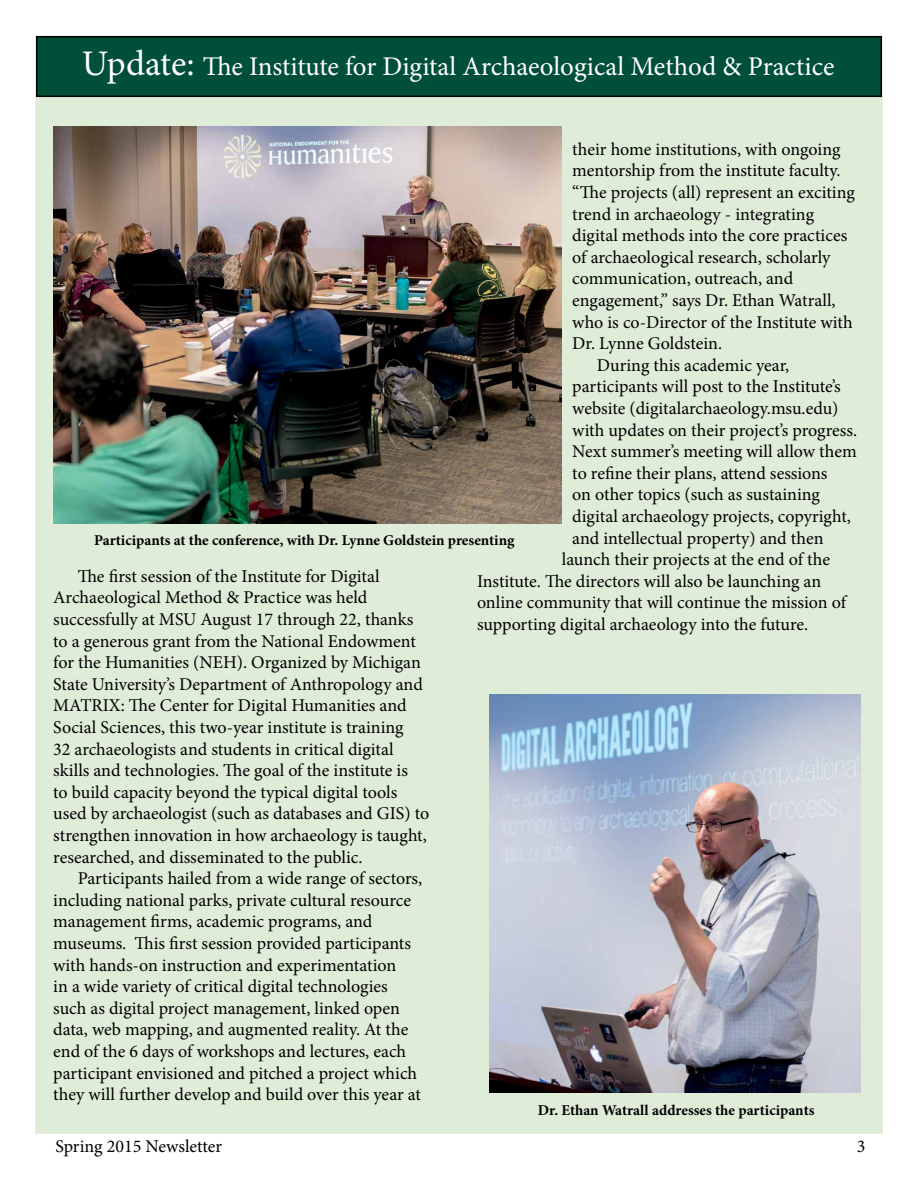
<style>
.page{position:relative;width:918px;height:1188px;background:#fff}
.page>*{position:absolute;margin:0;border:0;box-sizing:border-box;transform-origin:0 0}
.t1{font:27px "Minion Pro";color:#fff}
.t2{font:18px/21.6px "Minion Pro";color:#000}
.t3{font:700 15px "Minion Pro";color:#000}
.s1{font-size:36px}
</style>
<div class="page">
<div style="left:35px;top:35px;width:848px;height:1099px;background:#dfecd7"></div>
<div style="left:37px;top:37px;width:844px;height:59px;background:#004f39"></div>
<div style="left:36px;top:36px;width:846px;height:61px;border:2px solid #000"></div>
<img style="left:53px;top:126px;width:509px;height:398px">
<img style="left:490px;top:694px;width:370px;height:398px">
<h1 class="t1" style="left:82px;top:48px;width:754px"><span class="s1">Update:</span> The Institute for Digital Archaeological Method &amp; Practice</h1>
<p class="t2" style="left:572px;top:138px;width:270px">their home institutions, with ongoing</p>
<p class="t2" style="left:572px;top:160px;width:270px">mentorship from the institute faculty.</p>
<p class="t2" style="left:572px;top:182px;width:284px">“The projects (all) represent an exciting</p>
<p class="t2" style="left:572px;top:203px;width:243px">trend in archaeology - integrating</p>
<p class="t2" style="left:572px;top:225px;width:277px">digital methods into the core practices</p>
<p class="t2" style="left:572px;top:246px;width:260px">of archaeological research, scholarly</p>
<p class="t2" style="left:572px;top:268px;width:222px">communication, outreach, and</p>
<p class="t2" style="left:572px;top:290px;width:265px">engagement,” says Dr. Ethan Watrall,</p>
<p class="t2" style="left:572px;top:311px;width:282px">who is co-Director of the Institute with</p>
<p class="t2" style="left:572px;top:333px;width:151px">Dr. Lynne Goldstein.</p>
<p class="t2" style="left:597px;top:354px;width:194px">During this academic year,</p>
<p class="t2" style="left:572px;top:376px;width:270px">participants will post to the Institute’s</p>
<p class="t2" style="left:572px;top:398px;width:268px">website (digitalarchaeology.msu.edu)</p>
<p class="t2" style="left:572px;top:419px;width:286px">with updates on their project’s progress.</p>
<p class="t2" style="left:572px;top:441px;width:286px">Next summer’s meeting will allow them</p>
<p class="t2" style="left:572px;top:462px;width:257px">to refine their plans, attend sessions</p>
<p class="t2" style="left:572px;top:484px;width:249px">on other topics (such as sustaining</p>
<p class="t2" style="left:572px;top:506px;width:280px">digital archaeology projects, copyright,</p>
<p class="t2" style="left:572px;top:527px;width:253px">and intellectual property) and then</p>
<p class="t2" style="left:562px;top:549px;width:270px">launch their projects at the end of the</p>
<p class="t2" style="left:477px;top:570px;width:346px">Institute. The directors will also be launching an</p>
<p class="t2" style="left:477px;top:592px;width:371px">online community that will continue the mission of</p>
<p class="t2" style="left:477px;top:614px;width:333px">supporting digital archaeology into the future.</p>
<p class="t3" style="left:94px;top:530px;width:422px">Participants at the conference, with Dr. Lynne Goldstein presenting</p>
<p class="t2" style="left:53px;top:565px;width:378px;text-indent:25px">The first session of the Institute for Digital Archaeological Method &amp; Practice was held successfully at MSU August 17 through 22, thanks to a generous grant from the National Endowment for the Humanities (NEH). Organized by Michigan State University’s Department of Anthropology and MATRIX: The Center for Digital Humanities and Social Sciences, this two-year institute is training<br>32 archaeologists and students in critical digital skills and technologies. The goal of the institute is<br>to build capacity beyond the typical digital tools used by archaeologist (such as databases and GIS) to strengthen innovation in how archaeology is taught, researched, and disseminated to the public.</p>
<p class="t2" style="left:53px;top:868px;width:371px;text-indent:25px">Participants hailed from a wide range of sectors, including national parks, private cultural resource management firms, academic programs, and museums. This first session provided participants with hands-on instruction and experimentation<br>in a wide variety of critical digital technologies such as digital project management, linked open data, web mapping, and augmented reality. At the end of the 6 days of workshops and lectures, each participant envisioned and pitched a project which they will further develop and build over this year at</p>
<p class="t2" style="left:56px;top:1135px;width:168px">Spring 2015 Newsletter</p>
<p class="t2" style="left:857px;top:1135px;width:10px">3</p>
<p class="t3" style="left:538px;top:1099px;width:278px">Dr. Ethan Watrall addresses the participants</p>
</div>
